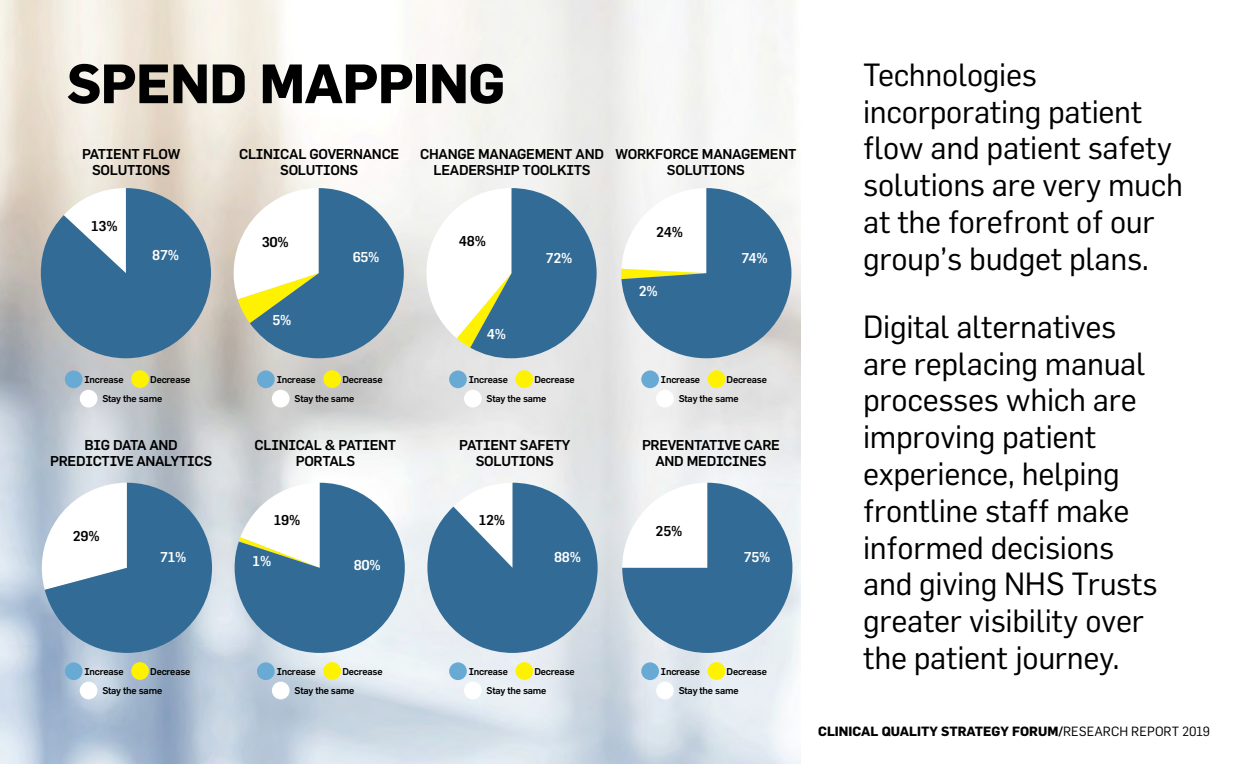
<style>
.page{position:relative;width:1260px;height:764px;background:#fff}
.page>*{position:absolute;margin:0;border:0;box-sizing:border-box;transform-origin:0 0}
.t1{font:700 54.25px "Flama";letter-spacing:-.01em;color:#000}
.t2{font:31.5px/36.8px "Flama";letter-spacing:-.01em;color:#000}
.t3{font:500 14px/15.8px "Flama";letter-spacing:-.02em;color:#000;text-align:center}
.t4{font:500 14px "Flama";letter-spacing:-.02em;color:#fff}
.t5{font:700 13.12px "Flama";color:#000}
.t6{font:500 9.62px/18.9px "Flama";letter-spacing:-.02em;color:#000}
.s1{font-weight:400}
</style>
<div class="page">
<img style="left:0;top:0;width:801px;height:764px">
<svg style="left:41px;top:188px;width:170px;height:170px"></svg>
<svg style="left:223px;top:188px;width:181px;height:170px"></svg>
<svg style="left:416px;top:188px;width:181px;height:170px"></svg>
<svg style="left:621px;top:188px;width:170px;height:170px"></svg>
<svg style="left:40px;top:483px;width:172px;height:170px"></svg>
<svg style="left:235px;top:483px;width:170px;height:170px"></svg>
<svg style="left:427px;top:483px;width:171px;height:170px"></svg>
<svg style="left:622px;top:483px;width:170px;height:170px"></svg>
<div style="left:65px;top:370px;width:18px;height:18px;background:#69aad4;border-radius:50%"></div>
<div style="left:80px;top:390px;width:17px;height:17px;background:#fff;border-radius:50%"></div>
<div style="left:131px;top:370px;width:18px;height:18px;background:#fff200;border-radius:50%"></div>
<div style="left:65px;top:662px;width:18px;height:18px;background:#69aad4;border-radius:50%"></div>
<div style="left:80px;top:682px;width:17px;height:17px;background:#fff;border-radius:50%"></div>
<div style="left:131px;top:662px;width:18px;height:18px;background:#fff200;border-radius:50%"></div>
<div style="left:257px;top:370px;width:18px;height:18px;background:#69aad4;border-radius:50%"></div>
<div style="left:272px;top:390px;width:18px;height:17px;background:#fff;border-radius:50%"></div>
<div style="left:323px;top:370px;width:18px;height:18px;background:#fff200;border-radius:50%"></div>
<div style="left:257px;top:662px;width:18px;height:18px;background:#69aad4;border-radius:50%"></div>
<div style="left:272px;top:682px;width:18px;height:17px;background:#fff;border-radius:50%"></div>
<div style="left:323px;top:662px;width:18px;height:18px;background:#fff200;border-radius:50%"></div>
<div style="left:449px;top:370px;width:18px;height:18px;background:#69aad4;border-radius:50%"></div>
<div style="left:464px;top:390px;width:18px;height:17px;background:#fff;border-radius:50%"></div>
<div style="left:515px;top:370px;width:18px;height:18px;background:#fff200;border-radius:50%"></div>
<div style="left:449px;top:662px;width:18px;height:18px;background:#69aad4;border-radius:50%"></div>
<div style="left:464px;top:682px;width:18px;height:17px;background:#fff;border-radius:50%"></div>
<div style="left:515px;top:662px;width:18px;height:18px;background:#fff200;border-radius:50%"></div>
<div style="left:641px;top:370px;width:18px;height:18px;background:#69aad4;border-radius:50%"></div>
<div style="left:656px;top:390px;width:18px;height:17px;background:#fff;border-radius:50%"></div>
<div style="left:708px;top:370px;width:17px;height:18px;background:#fff200;border-radius:50%"></div>
<div style="left:641px;top:662px;width:18px;height:18px;background:#69aad4;border-radius:50%"></div>
<div style="left:656px;top:682px;width:18px;height:17px;background:#fff;border-radius:50%"></div>
<div style="left:708px;top:662px;width:17px;height:18px;background:#fff200;border-radius:50%"></div>
<h1 class="t1" style="left:67px;top:51px;width:439px">SPEND MAPPING</h1>
<p class="t2" style="left:863px;top:56px;width:321px">Technologies incorporating patient flow and patient safety solutions are very much at the forefront of our group’s budget plans.</p>
<p class="t2" style="left:863px;top:308px;width:296px">Digital alternatives are replacing manual processes which are improving patient experience, helping frontline staff make informed decisions and giving NHS Trusts greater visibility over the patient journey.</p>
<p class="t3" style="left:82px;top:146px;width:100px">PATIENT FLOW<br>SOLUTIONS</p>
<p class="t3" style="left:239px;top:146px;width:162px">CLINICAL GOVERNANCE<br>SOLUTIONS</p>
<p class="t3" style="left:420px;top:146px;width:185px">CHANGE MANAGEMENT AND<br>LEADERSHIP TOOLKITS</p>
<p class="t3" style="left:616px;top:146px;width:182px">WORKFORCE MANAGEMENT<br>SOLUTIONS</p>
<p class="t3" style="left:91px;top:217px;width:28px">13%</p>
<p class="t3" style="left:656px;top:224px;width:29px">24%</p>
<p class="t3" style="left:262px;top:233px;width:29px">30%</p>
<p class="t3" style="left:459px;top:233px;width:29px">48%</p>
<p class="t4" style="left:152px;top:246px;width:28px">87%</p>
<p class="t4" style="left:353px;top:248px;width:28px">65%</p>
<p class="t4" style="left:546px;top:249px;width:28px">72%</p>
<p class="t4" style="left:742px;top:249px;width:28px">74%</p>
<p class="t4" style="left:639px;top:282px;width:21px">2%</p>
<p class="t4" style="left:273px;top:311px;width:21px">5%</p>
<p class="t4" style="left:487px;top:325px;width:21px">4%</p>
<p class="t6" style="left:85px;top:370px;width:41px">Increase</p>
<p class="t6" style="left:102px;top:370px;width:90px;text-indent:48px">Decrease<br>Stay the same</p>
<p class="t6" style="left:277px;top:370px;width:41px">Increase</p>
<p class="t6" style="left:295px;top:370px;width:90px;text-indent:48px">Decrease<br>Stay the same</p>
<p class="t6" style="left:469px;top:370px;width:41px">Increase</p>
<p class="t6" style="left:487px;top:370px;width:90px;text-indent:48px">Decrease<br>Stay the same</p>
<p class="t6" style="left:661px;top:370px;width:41px">Increase</p>
<p class="t6" style="left:679px;top:370px;width:90px;text-indent:48px">Decrease<br>Stay the same</p>
<p class="t3" style="left:255px;top:437px;width:143px">CLINICAL &amp; PATIENT<br>PORTALS</p>
<p class="t3" style="left:50px;top:437px;width:164px">BIG DATA AND<br>PREDICTIVE ANALYTICS</p>
<p class="t3" style="left:459px;top:437px;width:113px">PATIENT SAFETY<br>SOLUTIONS</p>
<p class="t3" style="left:642px;top:437px;width:139px">PREVENTATIVE CARE<br>AND MEDICINES</p>
<p class="t3" style="left:274px;top:512px;width:28px">19%</p>
<p class="t3" style="left:479px;top:512px;width:28px">12%</p>
<p class="t3" style="left:656px;top:522px;width:28px">25%</p>
<p class="t3" style="left:73px;top:527px;width:28px">29%</p>
<p class="t4" style="left:160px;top:549px;width:28px">71%</p>
<p class="t4" style="left:554px;top:549px;width:28px">88%</p>
<p class="t4" style="left:744px;top:549px;width:28px">75%</p>
<p class="t4" style="left:253px;top:553px;width:20px">1%</p>
<p class="t4" style="left:354px;top:557px;width:29px">80%</p>
<p class="t6" style="left:85px;top:662px;width:41px">Increase</p>
<p class="t6" style="left:102px;top:662px;width:90px;text-indent:48px">Decrease<br>Stay the same</p>
<p class="t6" style="left:277px;top:662px;width:41px">Increase</p>
<p class="t6" style="left:295px;top:662px;width:90px;text-indent:48px">Decrease<br>Stay the same</p>
<p class="t6" style="left:469px;top:662px;width:41px">Increase</p>
<p class="t6" style="left:487px;top:662px;width:90px;text-indent:48px">Decrease<br>Stay the same</p>
<p class="t6" style="left:661px;top:662px;width:41px">Increase</p>
<p class="t6" style="left:679px;top:662px;width:90px;text-indent:48px">Decrease<br>Stay the same</p>
<p class="t5" style="left:818px;top:723px;width:393px">CLINICAL QUALITY STRATEGY FORUM/<span class="s1">RESEARCH REPORT 2019</span></p>
</div>
